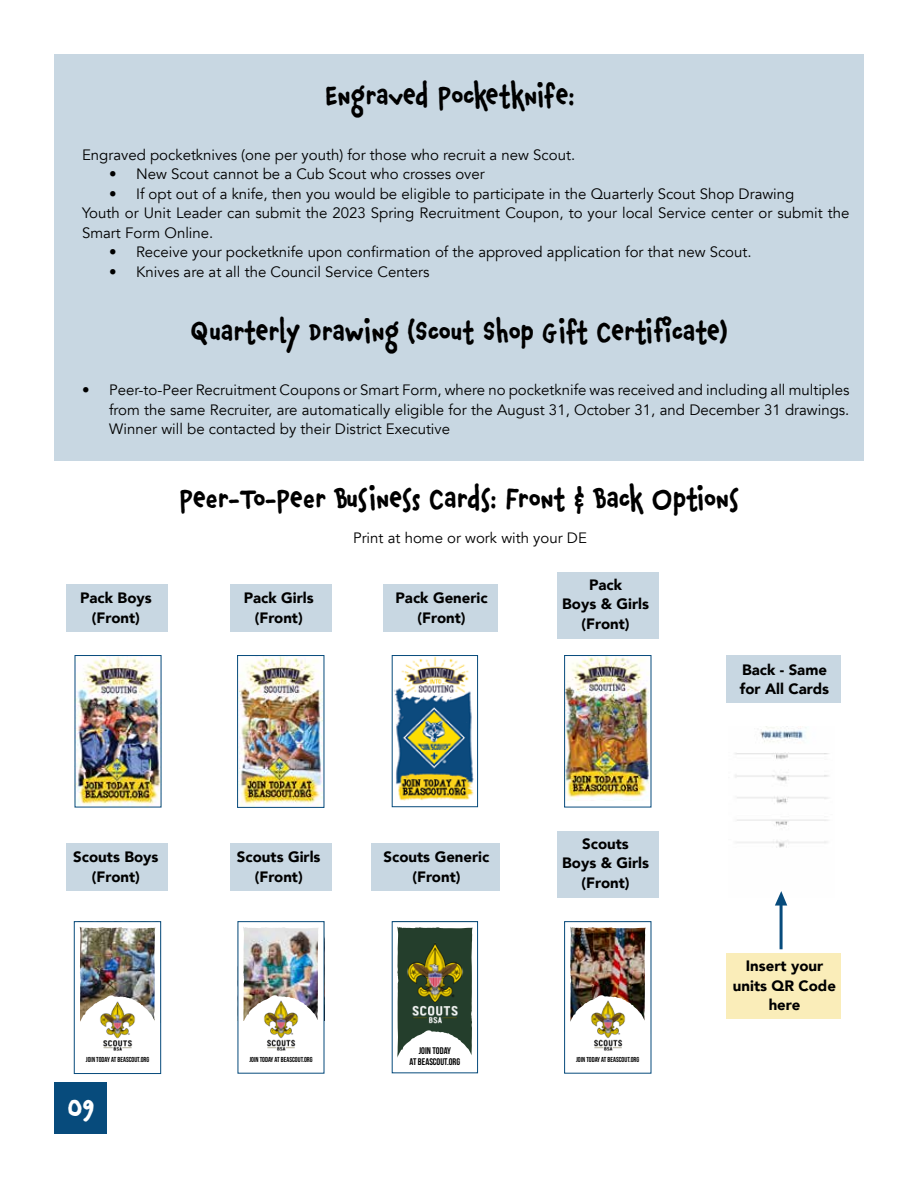
<style>
.page{position:relative;width:918px;height:1188px;background:#fff}
.page>*{position:absolute;margin:0;border:0;box-sizing:border-box;transform-origin:0 0}
.t1{font:700 30px "Chauncy Pro";color:#000}
.t2{font:700 30px "Chauncy Pro";color:#fff}
.t3{font:15px/19.5px "Avenir";color:#000}
.t4{font:900 15px/19.5px "Avenir";color:#000;text-align:center}
.t5{font:9.6px/11.6px "Bebas Neue";color:#000;text-align:center}
.t6{font:7.2px "Bebas Neue";color:#000}
</style>
<div class="page">
<img style="left:77px;top:657px;width:82px;height:148px">
<div style="left:726px;top:953px;width:114px;height:66px;background:#faedb9"></div>
<div style="left:54px;top:54px;width:810px;height:406px;background:#c8d7e2"></div>
<div style="left:67px;top:584px;width:101px;height:48px;background:#c8d7e2"></div>
<div style="left:67px;top:843px;width:101px;height:48px;background:#c8d7e2"></div>
<div style="left:230px;top:584px;width:102px;height:48px;background:#c8d7e2"></div>
<div style="left:230px;top:843px;width:102px;height:48px;background:#c8d7e2"></div>
<div style="left:383px;top:584px;width:115px;height:48px;background:#c8d7e2"></div>
<div style="left:726px;top:656px;width:114px;height:47px;background:#c8d7e2"></div>
<div style="left:371px;top:843px;width:129px;height:48px;background:#c8d7e2"></div>
<div style="left:557px;top:572px;width:102px;height:67px;background:#c8d7e2"></div>
<div style="left:557px;top:831px;width:102px;height:67px;background:#c8d7e2"></div>
<img style="left:394px;top:657px;width:80px;height:144px">
<div style="left:392px;top:655px;width:86px;height:152px;border:1px solid #074b7c"></div>
<svg style="left:397px;top:926px;width:76px;height:132px"></svg>
<img style="left:402px;top:937px;width:66px;height:92px">
<div style="left:392px;top:921px;width:86px;height:152px;border:1px solid #074b7c"></div>
<img style="left:735px;top:727px;width:94px;height:121px">
<img style="left:239px;top:657px;width:83px;height:149px">
<div style="left:237px;top:655px;width:87px;height:153px;border:1px solid #074b7c"></div>
<img style="left:79px;top:927px;width:77px;height:95px">
<img style="left:97px;top:998px;width:41px;height:53px">
<div style="left:74px;top:921px;width:87px;height:153px;border:1px solid #074b7c"></div>
<img style="left:566px;top:657px;width:83px;height:143px">
<div style="left:564px;top:655px;width:87px;height:152px;border:1px solid #074b7c"></div>
<img style="left:570px;top:927px;width:76px;height:95px">
<img style="left:587px;top:998px;width:41px;height:53px">
<div style="left:564px;top:921px;width:87px;height:153px;border:1px solid #074b7c"></div>
<img style="left:243px;top:927px;width:76px;height:94px">
<img style="left:260px;top:998px;width:42px;height:53px">
<hr style="left:780px;top:904px;width:3px;height:45px;background:#074b7c">
<svg style="left:775px;top:891px;width:12px;height:15px"></svg>
<div style="left:55px;top:1082px;width:52px;height:52px;background:#074b7c"></div>
<h1 class="t1" style="left:326px;top:78px;width:251px">Engraved Pocketknife:</h1>
<p class="t3" style="left:82px;top:145px;width:495px">Engraved pocketknives (one per youth) for those who recruit a new Scout.</p>
<p class="t3" style="left:109px;top:165px;width:377px">• New Scout cannot be a Cub Scout who crosses over</p>
<p class="t3" style="left:82px;top:184px;width:769px;text-indent:27px">• If opt out of a knife, then you would be eligible to participate in the Quarterly Scout Shop Drawing<br>Youth or Unit Leader can submit the 2023 Spring Recruitment Coupon, to your local Service center or submit the<br>Smart Form Online.</p>
<p class="t3" style="left:109px;top:243px;width:644px">• Receive your pocketknife upon confirmation of the approved application for that new Scout.</p>
<p class="t3" style="left:109px;top:262px;width:322px">• Knives are at all the Council Service Centers</p>
<h1 class="t1" style="left:191px;top:314px;width:538px">Quarterly Drawing (Scout Shop Gift Certificate)</h1>
<p class="t3" style="left:109px;top:381px;width:742px;text-align:justify;text-indent:-27px">• Peer-to-Peer Recruitment Coupons or Smart Form, where no pocketknife was received and including all multiples from the same Recruiter, are automatically eligible for the August 31, October 31, and December 31 drawings.<br>Winner will be contacted by their District Executive</p>
<p class="t4" style="left:80px;top:588px;width:73px">Pack Boys (Front)</p>
<h1 class="t1" style="left:179px;top:481px;width:561px">Peer-To-Peer Business Cards: Front &amp; Back Options</h1>
<p class="t3" style="left:353px;top:529px;width:235px">Print at home or work with your DE</p>
<p class="t4" style="left:244px;top:588px;width:72px">Pack Girls (Front)</p>
<p class="t4" style="left:396px;top:588px;width:94px">Pack Generic (Front)</p>
<p class="t4" style="left:562px;top:574px;width:88px">Pack<br>Boys &amp; Girls (Front)</p>
<p class="t4" style="left:740px;top:659px;width:91px;text-align:left">Back - Same for All Cards</p>
<p class="t4" style="left:73px;top:847px;width:87px">Scouts Boys (Front)</p>
<p class="t4" style="left:237px;top:847px;width:85px">Scouts Girls (Front)</p>
<p class="t4" style="left:384px;top:847px;width:107px">Scouts Generic (Front)</p>
<p class="t4" style="left:562px;top:833px;width:88px">Scouts<br>Boys &amp; Girls (Front)</p>
<p class="t4" style="left:733px;top:956px;width:105px">Insert your units QR Code here</p>
<p class="t5" style="left:410px;top:1045px;width:52px">JOIN TODAY<br>AT BEASCOUT.ORG</p>
<p class="t6" style="left:86px;top:1055px;width:65px">JOIN TODAY AT BEASCOUT.ORG</p>
<p class="t6" style="left:249px;top:1055px;width:65px">JOIN TODAY AT BEASCOUT.ORG</p>
<p class="t6" style="left:576px;top:1055px;width:65px">JOIN TODAY AT BEASCOUT.ORG</p>
<h1 class="t2" style="left:67px;top:1088px;width:28px">09</h1>
</div>
